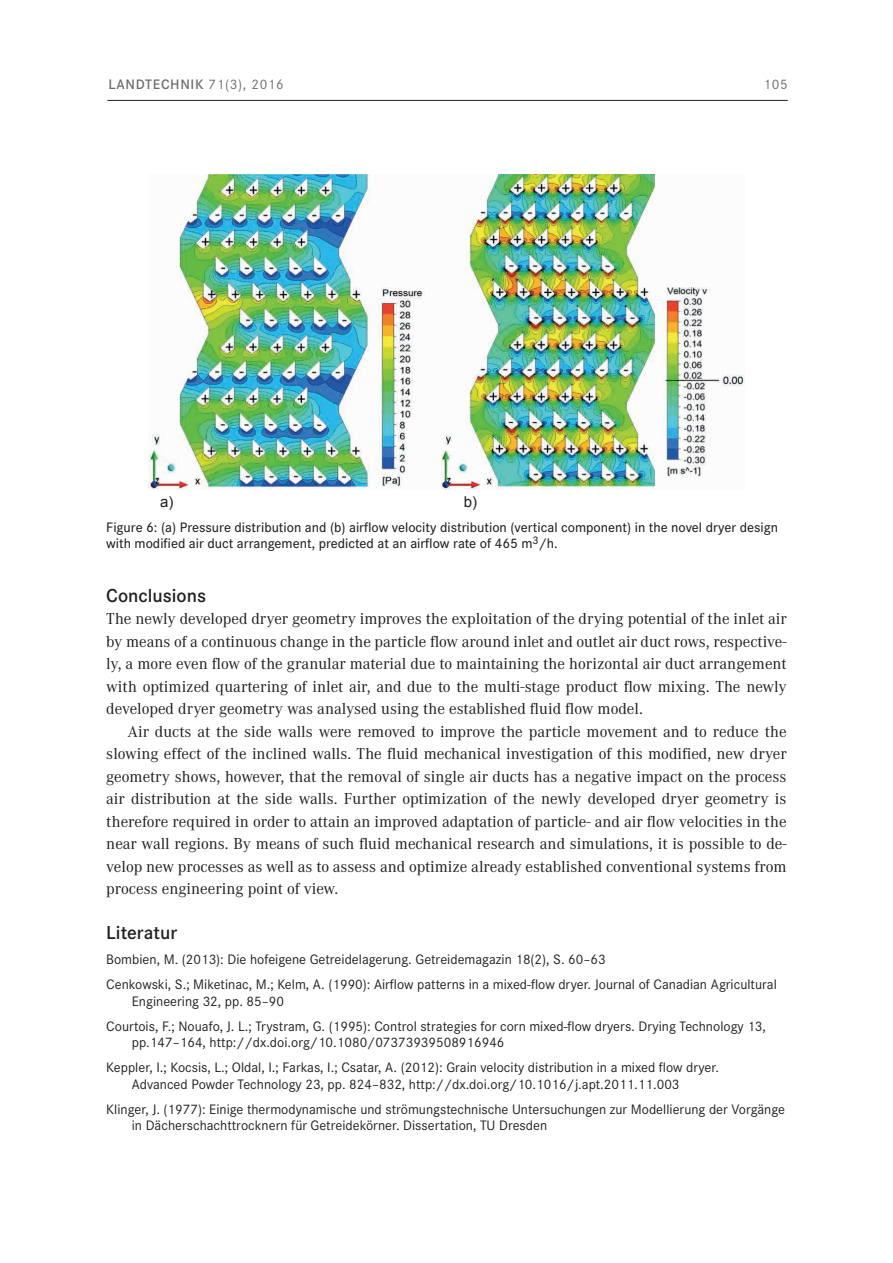
<style>
.page{position:relative;width:893px;height:1263px;background:#fff}
.page>*{position:absolute;margin:0;border:0;box-sizing:border-box;transform-origin:0 0}
.t1{font:600 19.5px "Corporate S";color:#231f20}
.t2{font:16.5px/22.5px "Corporate A";color:#231f20;text-align:justify}
.t3{font:15px "Arial";color:#231f20}
.t4{font:14.25px/25px "Corporate S";color:#231f20}
.t5{font:500 14.25px/16.5px "Corporate S";color:#231f20}
.t6{font:600 14.25px "Corporate S";letter-spacing:.05em;color:#6c6d70}
.t7{font:14.25px "Corporate S";color:#6c6d70}
.s1{font-weight:400}
</style>
<div class="page">
<hr style="left:107px;top:100px;width:681px;height:1px;background:#231f20">
<img style="left:148px;top:174px;width:597px;height:316px">
<p class="t6" style="left:108px;top:76px;width:177px">LANDTECHNIK <span class="s1">71(3), 2016</span></p>
<p class="t7" style="left:763px;top:76px;width:26px">105</p>
<p class="t3" style="left:160px;top:492px;width:15px">a)</p>
<p class="t3" style="left:464px;top:492px;width:15px">b)</p>
<p class="t5" style="left:106px;top:519px;width:673px">Figure 6: (a) Pressure distribution and (b) airflow velocity distribution (vertical component) in the novel dryer design with modified air duct arrangement, predicted at an airflow rate of 465 m<sup>3</sup>/h.</p>
<p class="t1" style="left:106px;top:584px;width:101px">Conclusions</p>
<p class="t2" style="left:106px;top:608px;width:682px">The newly developed dryer geometry improves the exploitation of the drying potential of the inlet air by means of a continuous change in the particle flow around inlet and outlet air duct rows, respective&shy;ly, a more even flow of the granular material due to maintaining the horizontal air duct arrangement with optimized quartering of inlet air, and due to the multi-stage product flow mixing. The newly developed dryer geometry was analysed using the established fluid flow model.</p>
<p class="t2" style="left:106px;top:721px;width:682px;text-indent:21px">Air ducts at the side walls were removed to improve the particle movement and to reduce the slowing effect of the inclined walls. The fluid mechanical investigation of this modified, new dryer geometry shows, however, that the removal of single air ducts has a negative impact on the process air distribution at the side walls. Further optimization of the newly developed dryer geometry is therefore required in order to attain an improved adaptation of particle- and air flow velocities in the near wall regions. By means of such fluid mechanical research and simulations, it is possible to de&shy;velop new processes as well as to assess and optimize already established conventional systems from process engineering point of view.</p>
<p class="t1" style="left:106px;top:922px;width:72px">Literatur</p>
<p class="t4" style="left:106px;top:947px;width:672px">Bombien, M. (2013): Die hofeigene Getreidelagerung. Getreidemagazin 18(2), S. 60–63<br>Cenkowski, S.; Miketinac, M.; Kelm, A. (1990): Airflow patterns in a mixed-flow dryer. Journal of Canadian Agricultural</p>
<p class="t4" style="left:106px;top:989px;width:661px;text-indent:26px">Engineering 32, pp. 85–90<br>Courtois, F.; Nouafo, J. L.; Trystram, G. (1995): Control strategies for corn mixed-flow dryers. Drying Technology 13,</p>
<p class="t4" style="left:106px;top:1030px;width:614px;text-indent:26px">pp.147–164, http://dx.doi.org/10.1080/07373939508916946<br>Keppler, I.; Kocsis, L.; Oldal, I.; Farkas, I.; Csatar, A. (2012): Grain velocity distribution in a mixed flow dryer.</p>
<p class="t4" style="left:106px;top:1072px;width:680px;text-indent:26px">Advanced Powder Technology 23, pp. 824–832, http://dx.doi.org/10.1016/j.apt.2011.11.003<br>Klinger, J. (1977): Einige thermodynamische und strömungstechnische Untersuchungen zur Modellierung der Vorgänge</p>
<p class="t4" style="left:132px;top:1113px;width:417px">in Dächerschachttrocknern für Getreidekörner. Dissertation, TU Dresden</p>
</div>
